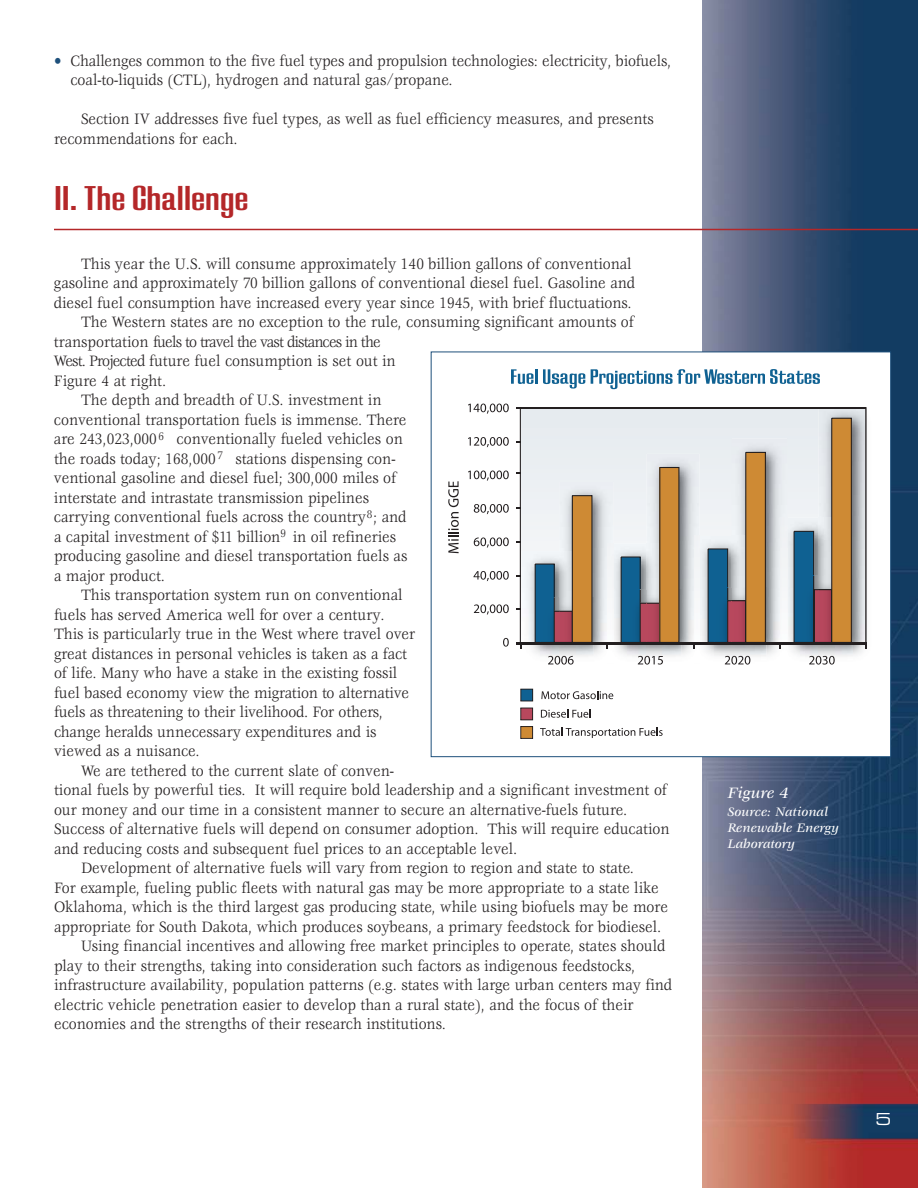
<style>
.page{position:relative;width:918px;height:1188px;background:#fff}
.page>*{position:absolute;margin:0;border:0;box-sizing:border-box;transform-origin:0 0}
.t1{font:36px "California Grotesk Bld";color:#b42729}
.t2{font:18px "Eurostile Extended Roman DTC";color:#fff}
.t3{font:16.5px/19.5px "Veljovic";color:#231f20;scale:.9 1}
.t4{font:16.5px "Veljovic";letter-spacing:-.05em;color:#231f20;scale:.9 1}
.t5{font:italic 500 16.5px "Veljovic";color:#fff}
.t6{font:italic 500 13.5px/16.2px "Veljovic";color:#fff}
.s1{color:#1e507b}
</style>
<div class="page">
<img style="left:702px;top:0;width:216px;height:1188px">
<hr style="left:54px;top:229px;width:864px;height:1px;background:#b42729">
<div style="left:431px;top:352px;width:460px;height:405px;background:#fff"></div>
<svg style="left:520px;top:408px;width:298px;height:10px;background:#d1d5d9"></svg>
<img style="left:521px;top:648px;width:38px;height:8px">
<img style="left:575px;top:648px;width:157px;height:8px">
<img style="left:791px;top:648px;width:27px;height:8px">
<img style="left:608px;top:648px;width:5px;height:8px">
<img style="left:559px;top:648px;width:16px;height:8px">
<img style="left:694px;top:648px;width:6px;height:8px">
<img style="left:662px;top:648px;width:19px;height:8px">
<img style="left:647px;top:648px;width:15px;height:8px">
<img style="left:767px;top:648px;width:14px;height:7px">
<img style="left:749px;top:648px;width:18px;height:15px">
<img style="left:732px;top:648px;width:17px;height:8px">
<img style="left:853px;top:407px;width:14px;height:248px">
<img style="left:818px;top:408px;width:48px;height:10px">
<img style="left:818px;top:648px;width:17px;height:8px">
<svg style="left:511px;top:369px;width:23px;height:15px"></svg>
<hr style="left:535px;top:369px;width:3px;height:15px;background:#0f6192">
<svg style="left:543px;top:369px;width:42px;height:20px"></svg>
<svg style="left:591px;top:369px;width:229px;height:20px"></svg>
<svg style="left:468px;top:404px;width:41px;height:10px"></svg>
<svg style="left:468px;top:437px;width:41px;height:10px"></svg>
<svg style="left:468px;top:471px;width:41px;height:10px"></svg>
<svg style="left:474px;top:504px;width:35px;height:10px"></svg>
<svg style="left:474px;top:537px;width:35px;height:11px"></svg>
<svg style="left:473px;top:571px;width:36px;height:10px"></svg>
<svg style="left:474px;top:604px;width:35px;height:11px"></svg>
<svg style="left:503px;top:638px;width:6px;height:9px"></svg>
<svg style="left:448px;top:481px;width:11px;height:72px"></svg>
<svg style="left:548px;top:656px;width:26px;height:9px"></svg>
<svg style="left:638px;top:656px;width:25px;height:9px"></svg>
<svg style="left:725px;top:656px;width:25px;height:9px"></svg>
<svg style="left:809px;top:656px;width:26px;height:9px"></svg>
<svg style="left:520px;top:689px;width:13px;height:12px"></svg>
<svg style="left:520px;top:708px;width:13px;height:12px"></svg>
<svg style="left:520px;top:726px;width:13px;height:13px"></svg>
<svg style="left:541px;top:691px;width:72px;height:8px"></svg>
<svg style="left:541px;top:709px;width:50px;height:9px"></svg>
<svg style="left:540px;top:728px;width:123px;height:10px"></svg>
<hr style="left:516px;top:407px;width:350px;height:1px;background:#231f20">
<svg style="left:516px;top:418px;width:351px;height:230px;background:#beb8b1"></svg>
<p class="t3" style="left:70px;top:52px;width:669px;text-indent:-16px"><span class="s1">•</span> Challenges common to the five fuel types and propulsion technologies: electricity, biofuels, coal-to-liquids (CTL), hydrogen and natural gas/propane.</p>
<p class="t3" style="left:54px;top:110px;width:668px;text-indent:27px">Section IV addresses five fuel types, as well as fuel efficiency measures, and presents recommendations for each.</p>
<h1 class="t1" style="left:54px;top:185px;width:196px">II. The Challenge</h1>
<p class="t3" style="left:81px;top:255px;width:613px">This year the U.S. will consume approximately 140 billion gallons of conventional</p>
<p class="t3" style="left:54px;top:274px;width:647px">gasoline and approximately 70 billion gallons of conventional diesel fuel. Gasoline and</p>
<p class="t3" style="left:54px;top:294px;width:643px">diesel fuel consumption have increased every year since 1945, with brief fluctuations.</p>
<p class="t3" style="left:81px;top:313px;width:616px">The Western states are no exception to the rule, consuming significant amounts of</p>
<p class="t4" style="left:54px;top:335px;width:365px">transportation fuels to travel the vast distances in the</p>
<p class="t3" style="left:54px;top:352px;width:381px">West. Projected future fuel consumption is set out in</p>
<p class="t3" style="left:54px;top:372px;width:126px">Figure 4 at right.</p>
<p class="t3" style="left:81px;top:391px;width:335px">The depth and breadth of U.S. investment in</p>
<p class="t3" style="left:54px;top:411px;width:393px">conventional transportation fuels is immense. There</p>
<p class="t3" style="left:54px;top:430px;width:389px">are 243,023,000<sup>6</sup> conventionally fueled vehicles on</p>
<p class="t3" style="left:54px;top:450px;width:381px">the roads today; 168,000<sup>7</sup> stations dispensing con-</p>
<p class="t3" style="left:54px;top:469px;width:382px">ventional gasoline and diesel fuel; 300,000 miles of</p>
<p class="t3" style="left:54px;top:489px;width:352px">interstate and intrastate transmission pipelines</p>
<p class="t3" style="left:54px;top:508px;width:393px">carrying conventional fuels across the country<sup>8</sup>; and</p>
<p class="t3" style="left:54px;top:528px;width:382px">a capital investment of $11 billion<sup>9</sup> in oil refineries</p>
<p class="t3" style="left:54px;top:547px;width:394px">producing gasoline and diesel transportation fuels as</p>
<p class="t3" style="left:54px;top:567px;width:125px">a major product.</p>
<p class="t3" style="left:81px;top:586px;width:359px">This transportation system run on conventional</p>
<p class="t3" style="left:54px;top:606px;width:369px">fuels has served America well for over a century.</p>
<p class="t3" style="left:54px;top:625px;width:403px">This is particularly true in the West where travel over</p>
<p class="t3" style="left:54px;top:645px;width:394px">great distances in personal vehicles is taken as a fact</p>
<p class="t3" style="left:54px;top:664px;width:383px">of life. Many who have a stake in the existing fossil</p>
<p class="t3" style="left:54px;top:684px;width:396px">fuel based economy view the migration to alternative</p>
<p class="t3" style="left:54px;top:703px;width:367px">fuels as threatening to their livelihood. For others,</p>
<p class="t3" style="left:54px;top:723px;width:360px">change heralds unnecessary expenditures and is</p>
<p class="t3" style="left:54px;top:742px;width:163px">viewed as a nuisance.</p>
<p class="t3" style="left:81px;top:762px;width:349px">We are tethered to the current slate of conven-</p>
<p class="t3" style="left:54px;top:781px;width:683px">tional fuels by powerful ties. It will require bold leadership and a significant investment of</p>
<p class="t3" style="left:54px;top:801px;width:638px">our money and our time in a consistent manner to secure an alternative-fuels future.</p>
<p class="t3" style="left:54px;top:820px;width:685px">Success of alternative fuels will depend on consumer adoption. This will require education</p>
<p class="t3" style="left:54px;top:840px;width:516px">and reducing costs and subsequent fuel prices to an acceptable level.</p>
<p class="t3" style="left:81px;top:859px;width:616px">Development of alternative fuels will vary from region to region and state to state.</p>
<p class="t3" style="left:54px;top:879px;width:673px">For example, fueling public fleets with natural gas may be more appropriate to a state like</p>
<p class="t3" style="left:54px;top:898px;width:684px">Oklahoma, which is the third largest gas producing state, while using biofuels may be more</p>
<p class="t3" style="left:54px;top:918px;width:676px">appropriate for South Dakota, which produces soybeans, a primary feedstock for biodiesel.</p>
<p class="t3" style="left:81px;top:937px;width:651px">Using financial incentives and allowing free market principles to operate, states should</p>
<p class="t3" style="left:54px;top:957px;width:647px">play to their strengths, taking into consideration such factors as indigenous feedstocks,</p>
<p class="t3" style="left:54px;top:976px;width:688px">infrastructure availability, population patterns (e.g. states with large urban centers may find</p>
<p class="t3" style="left:54px;top:996px;width:645px">electric vehicle penetration easier to develop than a rural state), and the focus of their</p>
<p class="t3" style="left:54px;top:1015px;width:437px">economies and the strengths of their research institutions.</p>
<p class="t5" style="left:728px;top:786px;width:62px">Figure 4</p>
<p class="t6" style="left:728px;top:804px;width:113px">Source: National<br>Renewable Energy<br>Laboratory</p>
<p class="t2" style="left:876px;top:1113px;width:17px">5</p>
</div>
